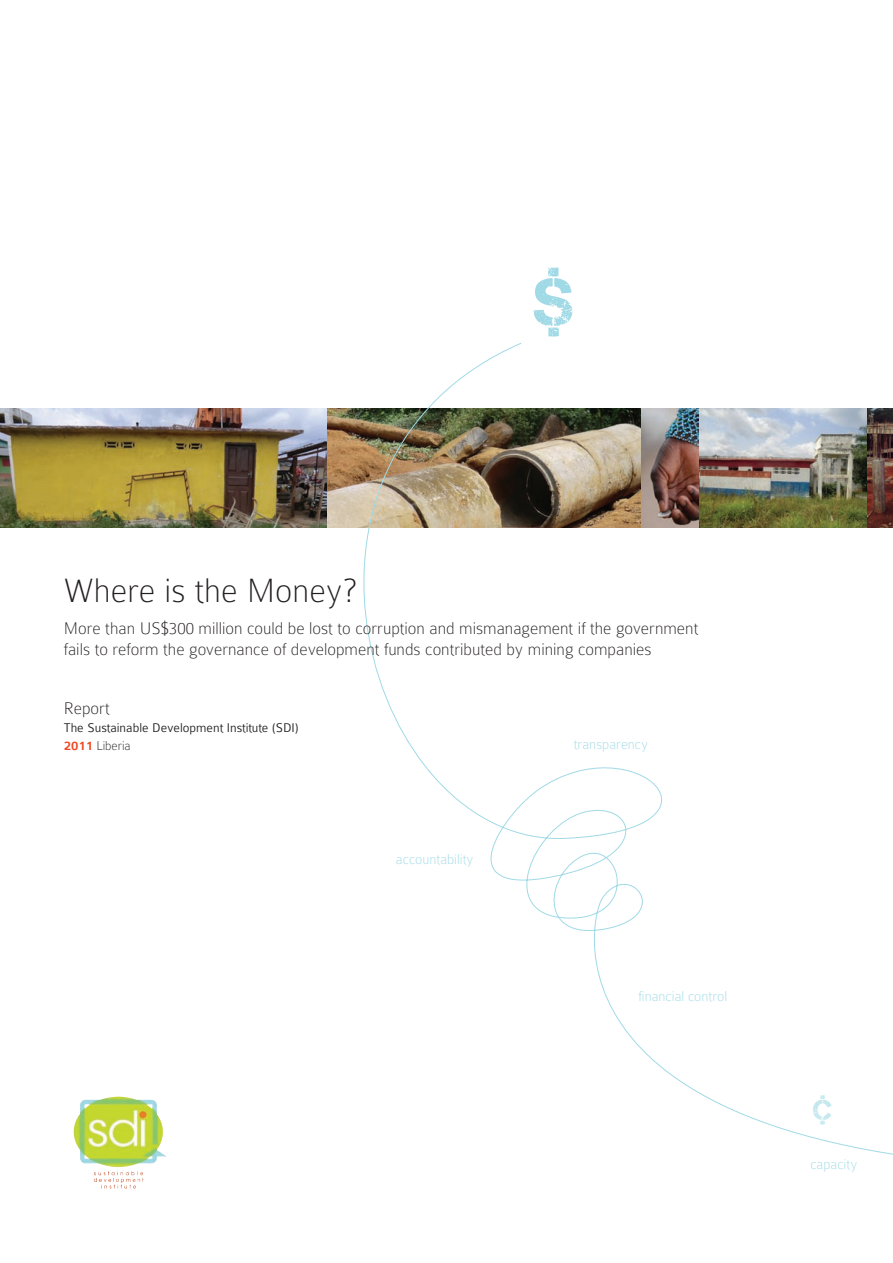
<style>
.page{position:relative;width:893px;height:1263px;background:#fff}
.page>*{position:absolute;margin:0;border:0;box-sizing:border-box;transform-origin:0 0}
.t1{font:68.25px "Captureit";color:#a0dae6}
.t2{font:100 36px "Colaborate";color:#231f20}
.t3{font:28.95px "Captureit";color:#c5e8ef}
.t4{font:100 18px/21px "Colaborate";color:#231f20}
.t5{font:100 15px "Colaborate";color:#a0dae6}
.t6{font:300 13.5px/18px "Colaborate";color:#231f20}
.s1{font-weight:500;color:#ef4722}
.s2{font-weight:100}
</style>
<div class="page">
<img style="left:0;top:408px;width:252px;height:119px">
<img style="left:77px;top:1145px;width:80px;height:22px">
<svg style="left:252px;top:343px;width:640px;height:812px"></svg>
<h1 class="t1" style="left:534px;top:264px;width:42px">$</h1>
<h2 class="t2" style="left:64px;top:572px;width:294px">Where is the Money?</h2>
<p class="t4" style="left:64px;top:617px;width:636px">More than US$300 million could be lost to corruption and mismanagement if the government fails to reform the governance of development funds contributed by mining companies</p>
<p class="t4" style="left:64px;top:698px;width:47px">Report</p>
<p class="t6" style="left:64px;top:719px;width:236px">The Sustainable Development Institute (SDI)<br><span class="s1">2011</span> <span class="s2">Liberia</span></p>
<p class="t5" style="left:396px;top:852px;width:79px">accountability</p>
<p class="t5" style="left:574px;top:736px;width:76px">transparency</p>
<p class="t5" style="left:638px;top:988px;width:90px">financial control</p>
<h3 class="t3" style="left:813px;top:1094px;width:21px">¢</h3>
<p class="t5" style="left:810px;top:1156px;width:48px">capacity</p>
</div>
